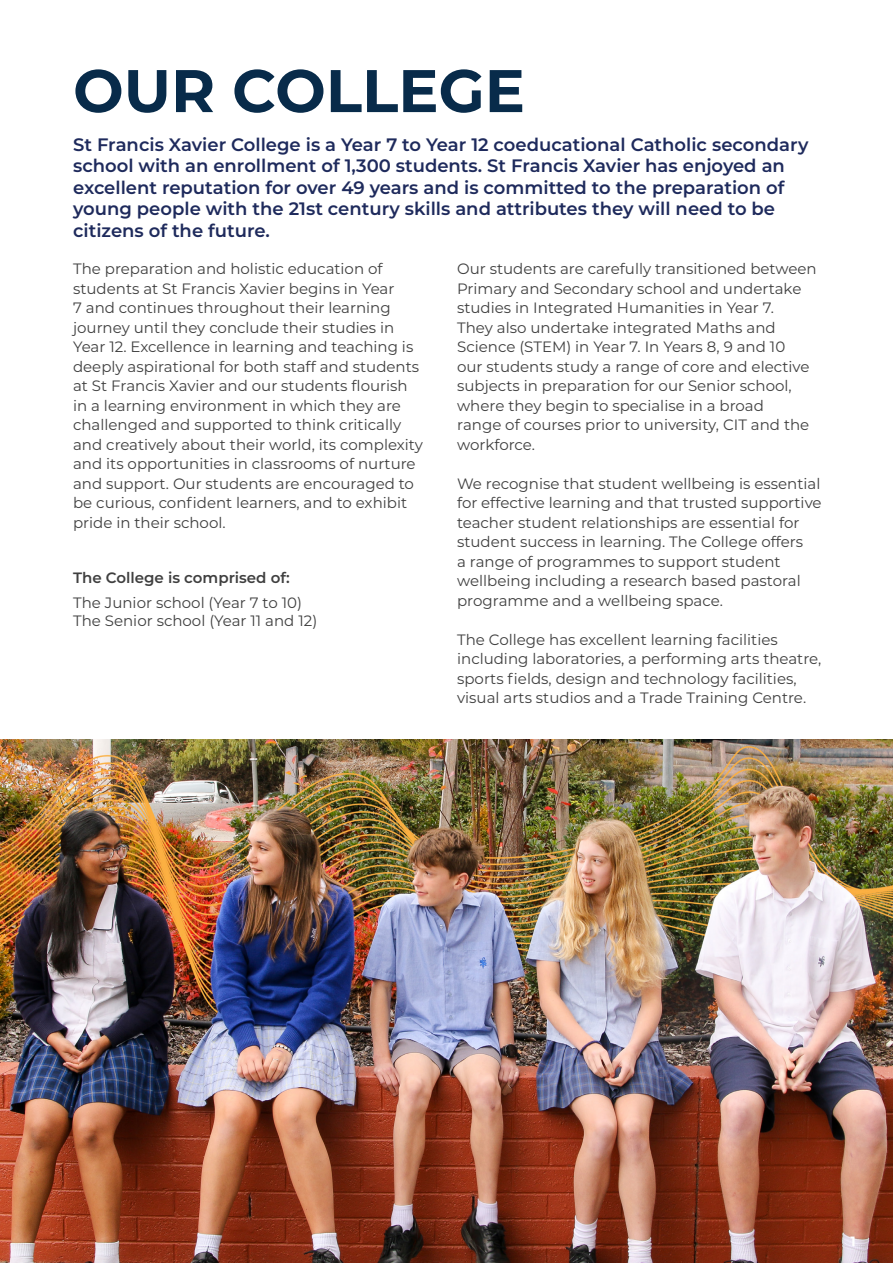
<style>
.page{position:relative;width:893px;height:1263px;background:#fff}
.page>*{position:absolute;margin:0;border:0;box-sizing:border-box;transform-origin:0 0}
.t1{font:700 60px "Montserrat";color:#082b4a}
.t2{font:600 18px/21.6px "Montserrat";color:#1e2a5c}
.t3{font:15px/19.5px "Montserrat";color:#3f3f3f}
.t4{font:600 15px "Montserrat";color:#3f3f3f}
.t5{font:700 13.5px "Montserrat";color:#fff}
</style>
<div class="page">
<img style="left:0;top:740px;width:893px;height:523px">
<p class="t1" style="left:73px;top:48px;width:453px">OUR COLLEGE</p>
<p class="t2" style="left:73px;top:133px;width:737px">St Francis Xavier College is a Year 7 to Year 12 coeducational Catholic secondary school with an enrollment of 1,300 students. St Francis Xavier has enjoyed an excellent reputation for over 49 years and is committed to the preparation of young people with the 21st century skills and attributes they will need to be citizens of the future.</p>
<p class="t3" style="left:73px;top:259px;width:351px">The preparation and holistic education of students at St Francis Xavier begins in Year<br>7 and continues throughout their learning journey until they conclude their studies in Year 12. Excellence in learning and teaching is deeply aspirational for both staff and students at St Francis Xavier and our students flourish in a learning environment in which they are challenged and supported to think critically and creatively about their world, its complexity and its opportunities in classrooms of nurture and support. Our students are encouraged to be curious, confident learners, and to exhibit pride in their school.</p>
<p class="t4" style="left:73px;top:567px;width:218px">The College is comprised of:</p>
<p class="t3" style="left:73px;top:593px;width:230px">The Junior school (Year 7 to 10)</p>
<p class="t3" style="left:73px;top:611px;width:246px">The Senior school (Year 11 and 12)</p>
<p class="t3" style="left:457px;top:259px;width:361px">Our students are carefully transitioned between Primary and Secondary school and undertake studies in Integrated Humanities in Year 7.<br>They also undertake integrated Maths and Science (STEM) in Year 7. In Years 8, 9 and 10<br>our students study a range of core and elective subjects in preparation for our Senior school, where they begin to specialise in a broad<br>range of courses prior to university, CIT and the workforce.</p>
<p class="t3" style="left:457px;top:473px;width:366px">We recognise that student wellbeing is essential for effective learning and that trusted supportive teacher student relationships are essential for student success in learning. The College offers<br>a range of programmes to support student wellbeing including a research based pastoral programme and a wellbeing space.</p>
<p class="t3" style="left:457px;top:629px;width:366px">The College has excellent learning facilities including laboratories, a performing arts theatre, sports fields, design and technology facilities, visual arts studios and a Trade Training Centre.</p>
<p class="t5" style="left:850px;top:1232px;width:7px">1</p>
</div>
